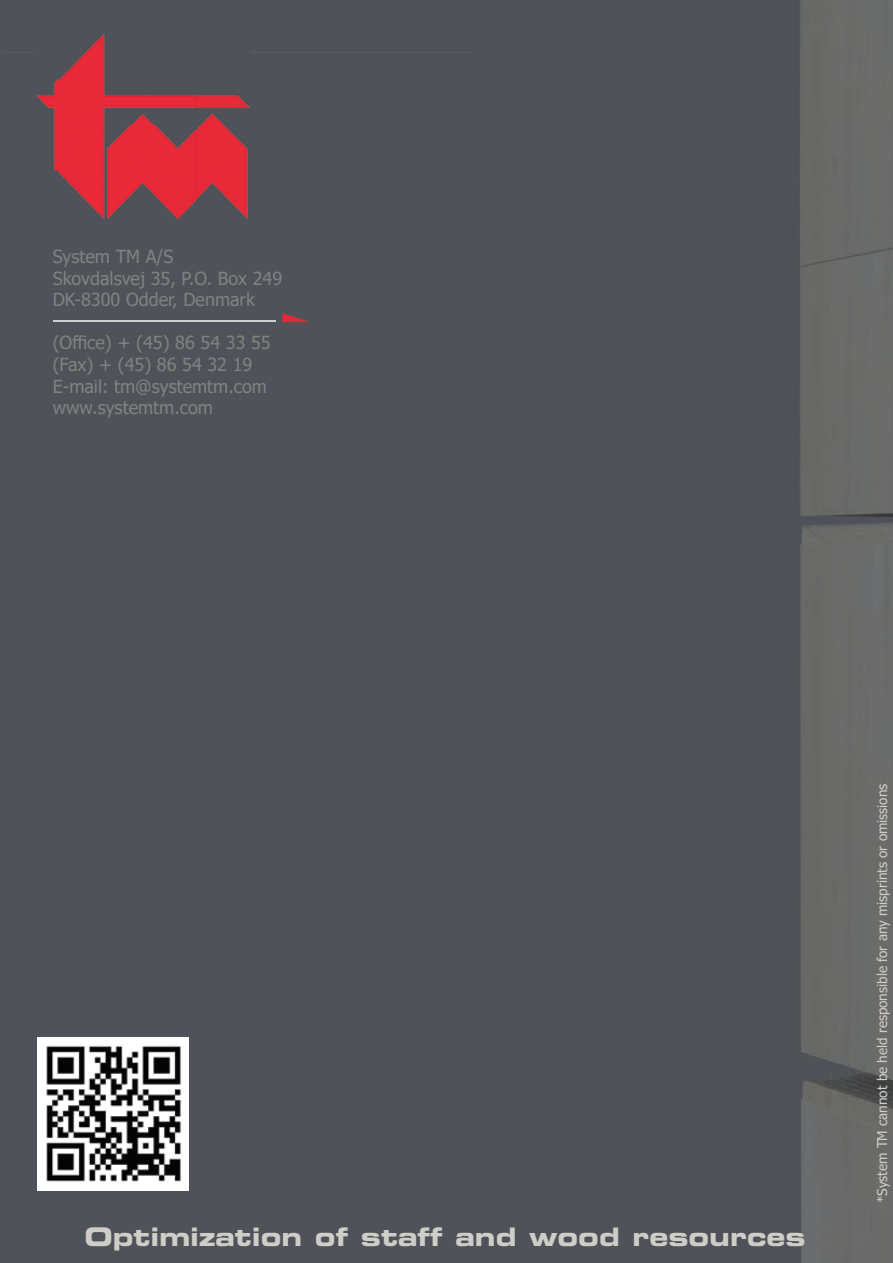
<style>
.page{position:relative;width:893px;height:1263px;background:#fff}
.page>*{position:absolute;margin:0;border:0;box-sizing:border-box;transform-origin:0 0}
.t1{font:25.5px "Eurostile LT Bold Extended Two";color:#cfcdc8}
.t2{font:18px/21.6px "Tahoma";color:#818180}
.t3{font:13.5px "Tahoma";color:#d1cdc9}
</style>
<div class="page">
<img style="left:0;top:0;width:893px;height:52px">
<div style="left:0;top:52px;width:52px;height:1211px;background:#4f5258"></div>
<img style="left:210px;top:52px;width:683px;height:1211px">
<div style="left:52px;top:218px;width:158px;height:1045px;background:#4f5258"></div>
<img style="left:37px;top:1037px;width:151px;height:153px">
<img style="left:37px;top:34px;width:212px;height:184px">
<hr style="left:53px;top:321px;width:223px;height:1px;background:#cdcfcf">
<svg style="left:282px;top:313px;width:29px;height:9px"></svg>
<p class="t2" style="left:53px;top:247px;width:231px">System TM A/S<br>Skovdalsvej 35, P.O. Box 249<br>DK-8300 Odder, Denmark</p>
<p class="t2" style="left:53px;top:333px;width:220px">(Office) + (45) 86 54 33 55 (Fax) + (45) 86 54 32 19<br>E-mail: tm@systemtm.com www.systemtm.com</p>
<h1 class="t1" style="left:84px;top:1218px;width:723px">Optimization of staff and wood resources</h1>
<p class="t3" style="left:873px;top:1203px;width:421px;rotate:-90deg">*System TM cannot be held responsible for any misprints or omissions</p>
</div>
